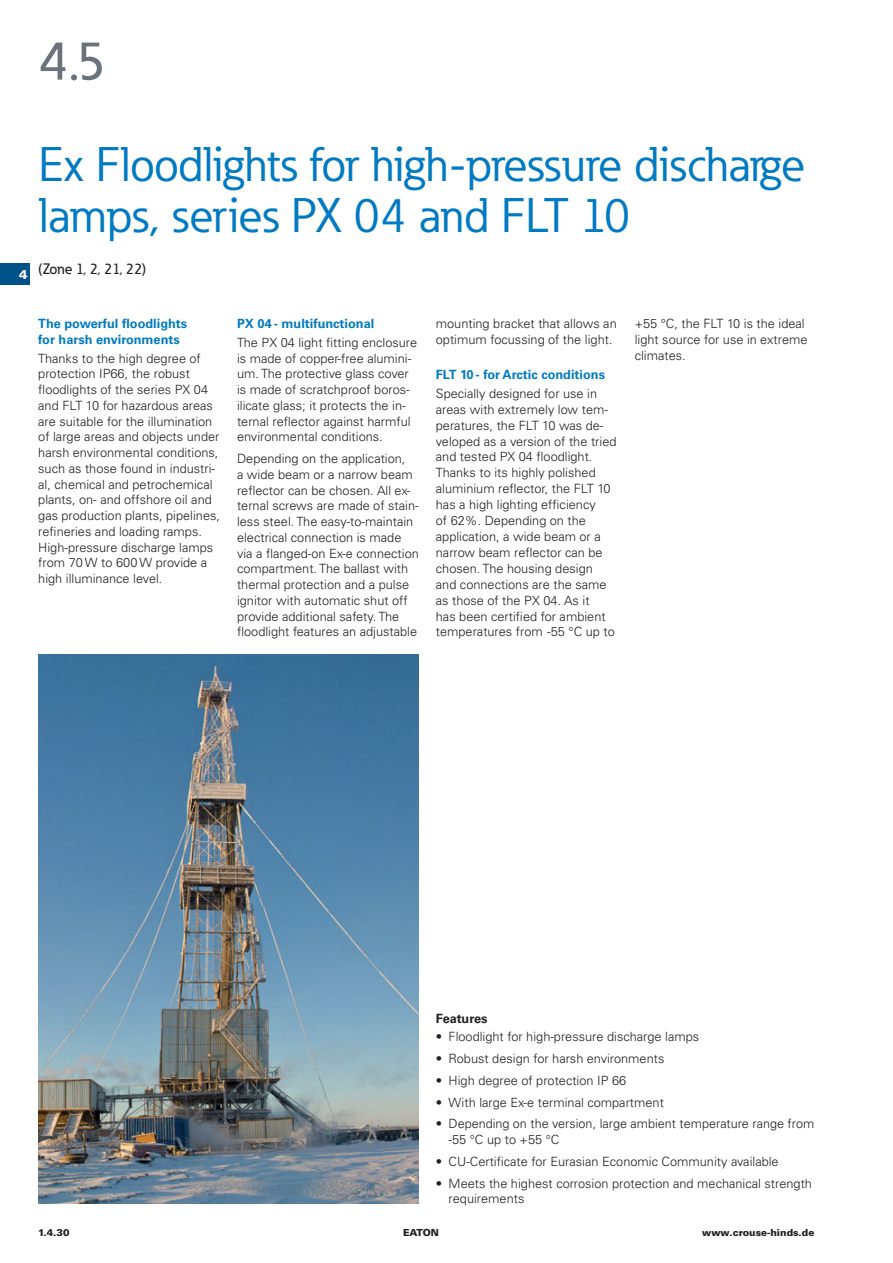
<style>
.page{position:relative;width:893px;height:1263px;background:#fff}
.page>*{position:absolute;margin:0;border:0;box-sizing:border-box;transform-origin:0 0}
.t1{font:500 54px "Eaton";color:#6a737b}
.t2{font:48px/51px "Eaton";color:#007ac2}
.t3{font:500 15px "Eaton";color:#231f20}
.t4{font:300 12.75px/15.8px "Univers LT Pro 45";color:#231f20}
.t5{font:700 12.75px/15.8px "Univers LT Pro 65";color:#007ac2}
.t6{font:700 12.75px "Univers LT Pro 65";color:#231f20}
.t7{font:900 12.75px "Univers LT Pro 75";color:#fff}
.t8{font:900 9.75px "Univers LT Pro 75";color:#231f20}
</style>
<div class="page">
<div style="left:0;top:264px;width:30px;height:21px;background:#005288"></div>
<img style="left:38px;top:655px;width:381px;height:548px">
<h1 class="t1" style="left:38px;top:41px;width:69px">4.5</h1>
<p class="t7" style="left:19px;top:267px;width:10px">4</p>
<h2 class="t2" style="left:38px;top:144px;width:768px">Ex Floodlights for high-pressure discharge lamps, series PX 04 and FLT 10</h2>
<p class="t3" style="left:38px;top:264px;width:109px">(Zone 1, 2, 21, 22)</p>
<p class="t5" style="left:38px;top:317px;width:150px">The powerful floodlights for harsh environments</p>
<p class="t4" style="left:38px;top:352px;width:183px">Thanks to the high degree of protection IP66, the robust floodlights of the series PX 04 and FLT 10 for hazardous areas are suitable for the illumination of large areas and objects under harsh environmental conditions, such as those found in industri&shy;al, chemical and petrochemical plants, on- and offshore oil and gas production plants, pipelines, refineries and loading ramps.<br>High-pressure discharge lamps from 70 W to 600 W provide a high illuminance level.</p>
<p class="t5" style="left:237px;top:317px;width:139px">PX 04 - multifunctional</p>
<p class="t4" style="left:237px;top:336px;width:182px">The PX 04 light fitting enclosure is made of copper-free alumini&shy;um. The protective glass cover is made of scratchproof boros&shy;ilicate glass; it protects the in&shy;ternal reflector against harmful environmental conditions.</p>
<p class="t4" style="left:237px;top:452px;width:183px">Depending on the application,<br>a wide beam or a narrow beam reflector can be chosen. All ex&shy;ternal screws are made of stain&shy;less steel. The easy-to-maintain electrical connection is made via a flanged-on Ex-e connection compartment. The ballast with thermal protection and a pulse ignitor with automatic shut off provide additional safety. The floodlight features an adjustable</p>
<p class="t4" style="left:436px;top:317px;width:182px">mounting bracket that allows an optimum focussing of the light.</p>
<p class="t5" style="left:436px;top:368px;width:171px">FLT 10 - for Arctic conditions</p>
<p class="t4" style="left:436px;top:387px;width:182px">Specially designed for use in areas with extremely low tem&shy;peratures, the FLT 10 was de&shy;veloped as a version of the tried and tested PX 04 floodlight.<br>Thanks to its highly polished aluminium reflector, the FLT 10 has a high lighting efficiency<br>of 62%. Depending on the application, a wide beam or a narrow beam reflector can be chosen. The housing design and connections are the same as those of the PX 04. As it<br>has been certified for ambient temperatures from -55 °C up to</p>
<p class="t4" style="left:635px;top:317px;width:174px">+55 °C, the FLT 10 is the ideal light source for use in extreme climates.</p>
<p class="t6" style="left:436px;top:1013px;width:53px">Features</p>
<p class="t4" style="left:436px;top:1030px;width:265px">• Floodlight for high-pressure discharge lamps</p>
<p class="t4" style="left:436px;top:1052px;width:230px">• Robust design for harsh environments</p>
<p class="t4" style="left:436px;top:1074px;width:192px">• High degree of protection IP 66</p>
<p class="t4" style="left:436px;top:1096px;width:230px">• With large Ex-e terminal compartment</p>
<p class="t4" style="left:449px;top:1117px;width:367px;text-indent:-13px">• Depending on the version, large ambient temperature range from -55 °C up to +55 °C</p>
<p class="t4" style="left:436px;top:1155px;width:344px">• CU-Certificate for Eurasian Economic Community available</p>
<p class="t4" style="left:449px;top:1177px;width:365px;text-indent:-13px">• Meets the highest corrosion protection and mechanical strength requirements</p>
<p class="t8" style="left:38px;top:1227px;width:33px">1.4.30</p>
<p class="t8" style="left:403px;top:1227px;width:37px">EATON</p>
<p class="t8" style="left:702px;top:1227px;width:114px">www.crouse-hinds.de</p>
</div>
